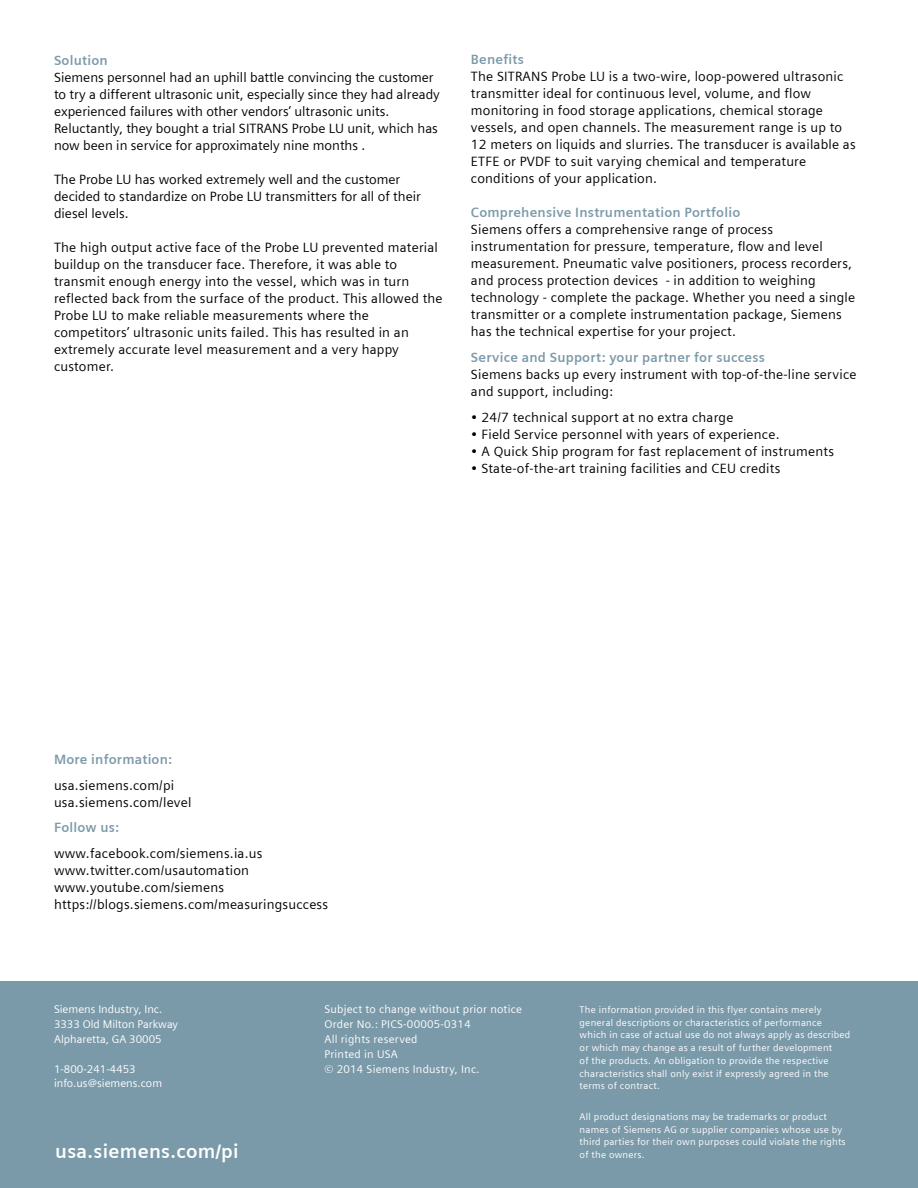
<style>
.page{position:relative;width:918px;height:1188px;background:#fff}
.page>*{position:absolute;margin:0;border:0;box-sizing:border-box;transform-origin:0 0}
.t1{font:700 19.5px "Siemens Sans";letter-spacing:.015em;color:#fff}
.t2{font:13.5px/17px "Siemens Sans";letter-spacing:.015em;color:#000}
.t3{font:700 13.5px "Siemens Sans";letter-spacing:.015em;color:#7b9aa9}
.t4{font:11.25px/14.9px "Siemens Sans";letter-spacing:.02em;color:#fff}
.t5{font:11.25px/14.9px "Siemens Sans";color:#fff}
.t6{font:9.75px/12.8px "Siemens Sans";letter-spacing:.025em;color:#fff}
</style>
<div class="page">
<div style="left:0;top:981px;width:918px;height:207px;background:#7b9aa9"></div>
<p class="t3" style="left:54px;top:53px;width:55px">Solution</p>
<p class="t2" style="left:54px;top:69px;width:387px">Siemens personnel had an uphill battle convincing the customer to try a different ultrasonic unit, especially since they had already experienced failures with other vendors’ ultrasonic units.<br>Reluctantly, they bought a trial SITRANS Probe LU unit, which has now been in service for approximately nine months .</p>
<p class="t2" style="left:54px;top:171px;width:368px">The Probe LU has worked extremely well and the customer decided to standardize on Probe LU transmitters for all of their diesel levels.</p>
<p class="t2" style="left:54px;top:239px;width:390px">The high output active face of the Probe LU prevented material buildup on the transducer face. Therefore, it was able to transmit enough energy into the vessel, which was in turn reflected back from the surface of the product. This allowed the Probe LU to make reliable measurements where the competitors’ ultrasonic units failed. This has resulted in an extremely accurate level measurement and a very happy customer.</p>
<p class="t3" style="left:471px;top:52px;width:55px">Benefits</p>
<p class="t2" style="left:471px;top:68px;width:386px">The SITRANS Probe LU is a two-wire, loop-powered ultrasonic transmitter ideal for continuous level, volume, and flow monitoring in food storage applications, chemical storage vessels, and open channels. The measurement range is up to 12 meters on liquids and slurries. The transducer is available as ETFE or PVDF to suit varying chemical and temperature conditions of your application.</p>
<p class="t3" style="left:471px;top:205px;width:271px">Comprehensive Instrumentation Portfolio</p>
<p class="t2" style="left:471px;top:221px;width:386px">Siemens offers a comprehensive range of process instrumentation for pressure, temperature, flow and level measurement. Pneumatic valve positioners, process recorders, and process protection devices - in addition to weighing technology - complete the package. Whether you need a single transmitter or a complete instrumentation package, Siemens has the technical expertise for your project.</p>
<p class="t3" style="left:471px;top:350px;width:295px">Service and Support: your partner for success</p>
<p class="t2" style="left:471px;top:366px;width:387px">Siemens backs up every instrument with top-of-the-line service and support, including:</p>
<p class="t2" style="left:471px;top:408px;width:264px">• 24/7 technical support at no extra charge</p>
<p class="t2" style="left:471px;top:425px;width:310px">• Field Service personnel with years of experience.</p>
<p class="t2" style="left:471px;top:442px;width:365px">• A Quick Ship program for fast replacement of instruments</p>
<p class="t2" style="left:471px;top:459px;width:311px">• State-of-the-art training facilities and CEU credits</p>
<p class="t3" style="left:54px;top:752px;width:120px">More information:</p>
<p class="t2" style="left:54px;top:777px;width:139px">usa.siemens.com/pi usa.siemens.com/level</p>
<p class="t3" style="left:54px;top:820px;width:67px">Follow us:</p>
<p class="t2" style="left:54px;top:845px;width:276px">www.facebook.com/siemens.ia.us www.twitter.com/usautomation www.youtube.com/siemens https://blogs.siemens.com/measuringsuccess</p>
<p class="t5" style="left:54px;top:1002px;width:126px">Siemens Industry, Inc.<br>3333 Old Milton Parkway<br>Alpharetta, GA 30005</p>
<p class="t5" style="left:54px;top:1061px;width:110px">1-800-241-4453 info.us@siemens.com</p>
<h1 class="t1" style="left:55px;top:1141px;width:185px">usa.siemens.com/pi</h1>
<p class="t4" style="left:324px;top:1002px;width:199px">Subject to change without prior notice<br>Order No.: PICS-00005-0314<br>All rights reserved<br>Printed in USA<br>© 2014 Siemens Industry, Inc.</p>
<p class="t6" style="left:580px;top:1003px;width:272px">The information provided in this flyer contains merely general descriptions or characteristics of performance which in case of actual use do not always apply as described or which may change as a result of further development<br>of the products. An obligation to provide the respective characteristics shall only exist if expressly agreed in the terms of contract.</p>
<p class="t6" style="left:580px;top:1110px;width:268px">All product designations may be trademarks or product names of Siemens AG or supplier companies whose use by third parties for their own purposes could violate the rights of the owners.</p>
</div>
